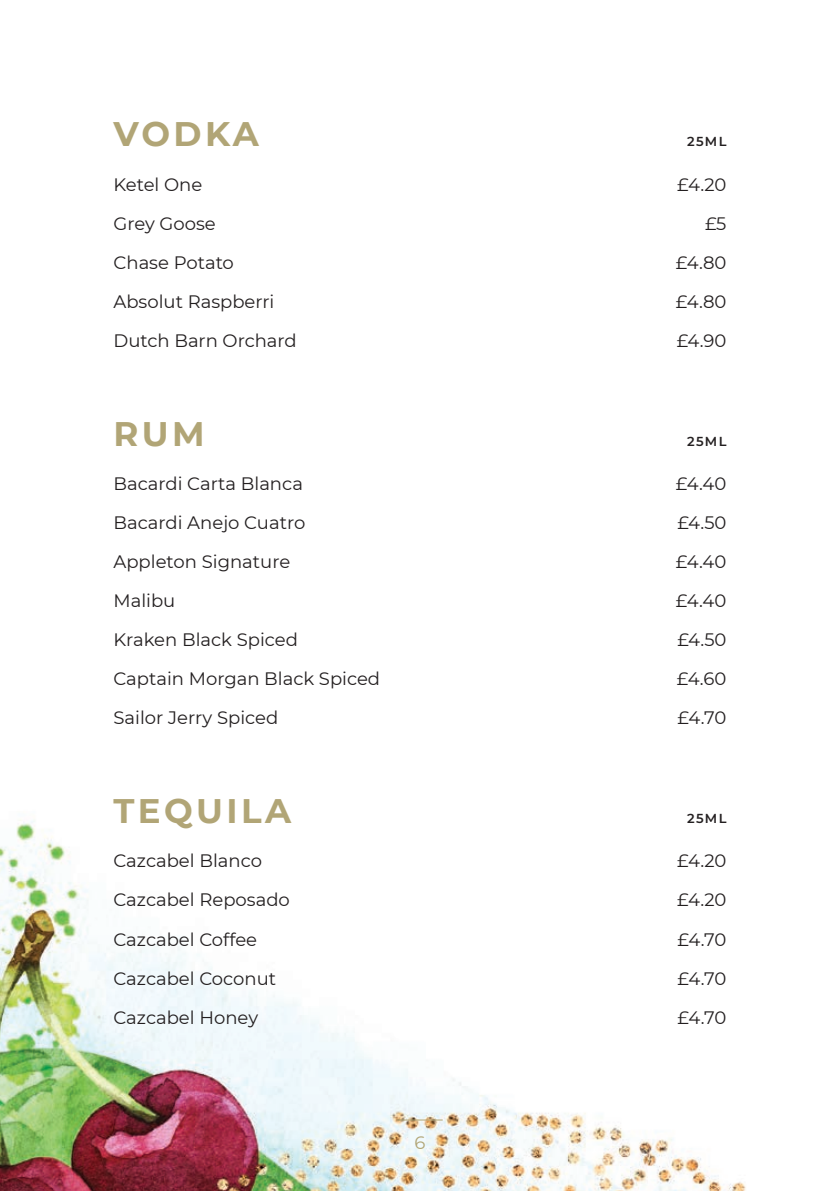
<style>
.page{position:relative;width:840px;height:1191px;background:#fff}
.page>*{position:absolute;margin:0;border:0;box-sizing:border-box;transform-origin:0 0}
.Section_Header_Big{font:700 34px "Montserrat";letter-spacing:.1em;color:#b1a576}
.Drinks{font:18px "Montserrat";color:#231f20}
.Body{font:18px "Montserrat";color:#b1a576}
.Section_Header_Big-2{font:600 13px "Montserrat";letter-spacing:.1em;color:#231f20}
</style>
<div class="page">
<img style="left:0;top:820px;width:746px;height:371px">
<hr style="left:397px;top:1119px;width:45px;height:1px;background:#b1a576">
<p class="Section_Header_Big" style="left:113px;top:110px;width:147px">VODKA</p>
<p class="Section_Header_Big-2" style="left:686px;top:132px;width:41px">25ML</p>
<p class="Drinks" style="left:113px;top:172px;width:90px">Ketel One</p>
<p class="Drinks" style="left:677px;top:172px;width:51px">£4.20</p>
<p class="Drinks" style="left:113px;top:211px;width:104px">Grey Goose</p>
<p class="Drinks" style="left:704px;top:211px;width:23px">£5</p>
<p class="Drinks" style="left:113px;top:250px;width:122px">Chase Potato</p>
<p class="Drinks" style="left:675px;top:250px;width:52px">£4.80</p>
<p class="Drinks" style="left:113px;top:289px;width:162px">Absolut Raspberri</p>
<p class="Drinks" style="left:675px;top:289px;width:52px">£4.80</p>
<p class="Drinks" style="left:113px;top:328px;width:185px">Dutch Barn Orchard</p>
<p class="Drinks" style="left:676px;top:328px;width:51px">£4.90</p>
<p class="Section_Header_Big" style="left:113px;top:409px;width:93px">RUM</p>
<p class="Section_Header_Big-2" style="left:686px;top:432px;width:41px">25ML</p>
<p class="Drinks" style="left:113px;top:471px;width:191px">Bacardi Carta Blanca</p>
<p class="Drinks" style="left:675px;top:471px;width:52px">£4.40</p>
<p class="Drinks" style="left:113px;top:510px;width:193px">Bacardi Anejo Cuatro</p>
<p class="Drinks" style="left:677px;top:510px;width:50px">£4.50</p>
<p class="Drinks" style="left:113px;top:549px;width:178px">Appleton Signature</p>
<p class="Drinks" style="left:675px;top:549px;width:52px">£4.40</p>
<p class="Drinks" style="left:113px;top:588px;width:63px">Malibu</p>
<p class="Drinks" style="left:675px;top:588px;width:52px">£4.40</p>
<p class="Drinks" style="left:113px;top:627px;width:186px">Kraken Black Spiced</p>
<p class="Drinks" style="left:677px;top:627px;width:50px">£4.50</p>
<p class="Drinks" style="left:113px;top:666px;width:268px">Captain Morgan Black Spiced</p>
<p class="Drinks" style="left:676px;top:666px;width:51px">£4.60</p>
<p class="Drinks" style="left:113px;top:705px;width:166px">Sailor Jerry Spiced</p>
<p class="Drinks" style="left:677px;top:705px;width:50px">£4.70</p>
<p class="Section_Header_Big" style="left:113px;top:786px;width:179px">TEQUILA</p>
<p class="Section_Header_Big-2" style="left:686px;top:809px;width:41px">25ML</p>
<p class="Drinks" style="left:113px;top:848px;width:150px">Cazcabel Blanco</p>
<p class="Drinks" style="left:677px;top:848px;width:51px">£4.20</p>
<p class="Drinks" style="left:113px;top:887px;width:178px">Cazcabel Reposado</p>
<p class="Drinks" style="left:677px;top:887px;width:51px">£4.20</p>
<p class="Drinks" style="left:113px;top:926px;width:145px">Cazcabel Coffee</p>
<p class="Drinks" style="left:677px;top:926px;width:50px">£4.70</p>
<p class="Drinks" style="left:113px;top:965px;width:164px">Cazcabel Coconut</p>
<p class="Drinks" style="left:677px;top:965px;width:50px">£4.70</p>
<p class="Drinks" style="left:113px;top:1004px;width:146px">Cazcabel Honey</p>
<p class="Drinks" style="left:677px;top:1004px;width:50px">£4.70</p>
<p class="Body" style="left:414px;top:1130px;width:12px">6</p>
</div>
